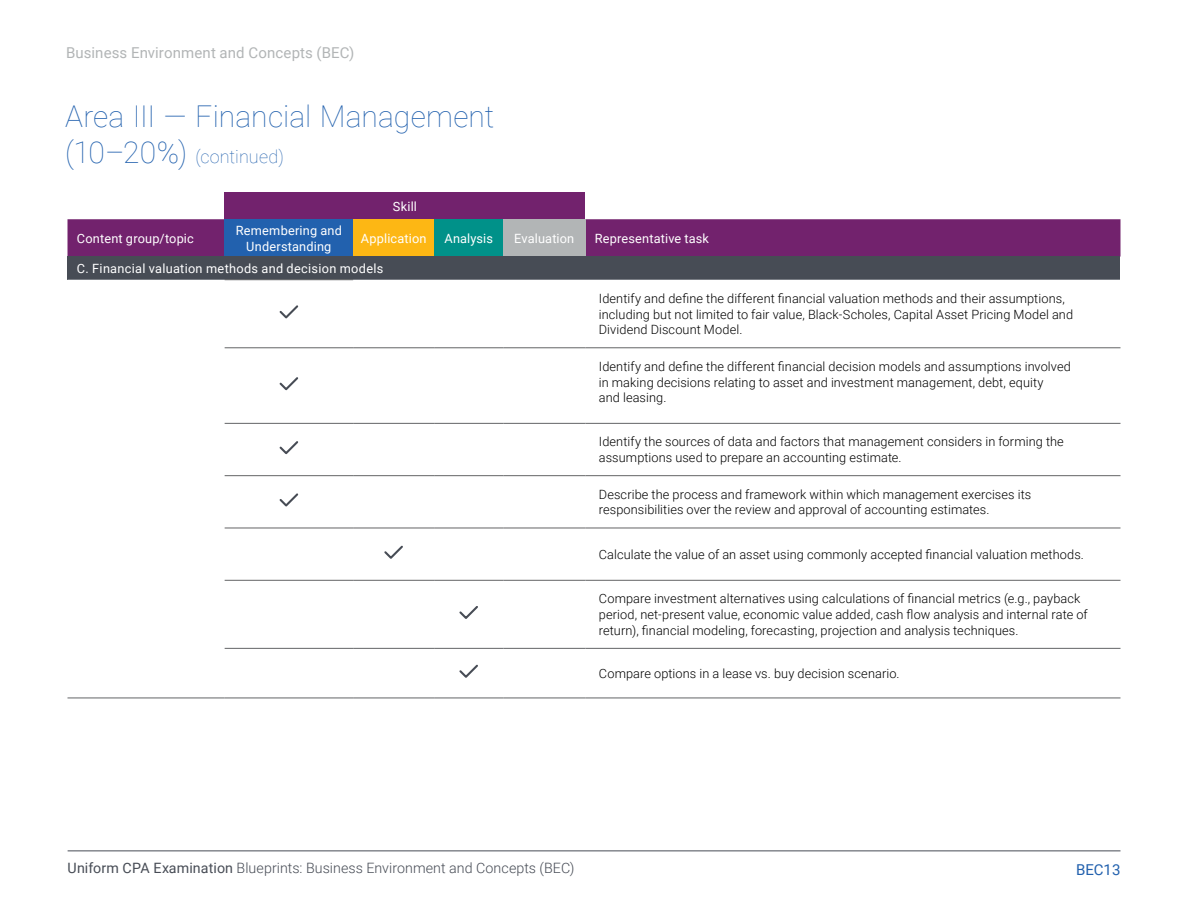
<style>
.page{position:relative;width:1188px;height:918px;background:#fff}
.page>*{position:absolute;margin:0;border:0;box-sizing:border-box;transform-origin:0 0}
.t1{font:100 30px "Roboto";letter-spacing:.005em;color:#2261ae}
.t2{font:100 18px "Roboto";letter-spacing:.01em;color:#2261ae}
.t3{font:15px "Roboto";letter-spacing:.01em;color:#b2b5b6}
.t4{font:15px "Roboto";color:#2261ae}
.t5{font:300 14.25px "Roboto";letter-spacing:.005em;color:#474c55}
.t6{font:300 12.75px/15.8px "Roboto";letter-spacing:.005em;color:#000}
.t7{font:12.75px/15.8px "Roboto";letter-spacing:.015em;color:#fff;text-align:center}
.s1{font-size:30px}
.s2{font-weight:400}
</style>
<div class="page">
<hr style="left:68px;top:850px;width:1052px;height:1px;background:#474c55">
<div style="left:225px;top:192px;width:360px;height:27px;background:#72226d"></div>
<div style="left:68px;top:219px;width:1052px;height:38px;background:#72226d"></div>
<div style="left:225px;top:219px;width:128px;height:38px;background:#2261ae"></div>
<div style="left:353px;top:219px;width:81px;height:38px;background:#fdb714"></div>
<div style="left:434px;top:219px;width:69px;height:38px;background:#009189"></div>
<div style="left:503px;top:219px;width:82px;height:38px;background:#b2b5b6"></div>
<div style="left:68px;top:257px;width:1052px;height:23px;background:#474c55"></div>
<svg style="left:68px;top:280px;width:1052px;height:418px"></svg>
<hr style="left:68px;top:698px;width:157px;height:1px;background:#636466">
<hr style="left:225px;top:279px;width:128px;height:1px;background:#636466">
<hr style="left:225px;top:348px;width:128px;height:1px;background:#636466">
<hr style="left:225px;top:423px;width:128px;height:1px;background:#636466">
<hr style="left:225px;top:475px;width:128px;height:1px;background:#636466">
<hr style="left:225px;top:528px;width:128px;height:1px;background:#636466">
<hr style="left:434px;top:580px;width:69px;height:1px;background:#636466">
<hr style="left:434px;top:648px;width:69px;height:1px;background:#636466">
<hr style="left:434px;top:698px;width:69px;height:1px;background:#636466">
<hr style="left:353px;top:348px;width:81px;height:1px;background:#636466">
<hr style="left:434px;top:348px;width:69px;height:1px;background:#636466">
<hr style="left:503px;top:348px;width:82px;height:1px;background:#636466">
<hr style="left:585px;top:348px;width:535px;height:1px;background:#636466">
<hr style="left:353px;top:423px;width:81px;height:1px;background:#636466">
<hr style="left:434px;top:423px;width:69px;height:1px;background:#636466">
<hr style="left:503px;top:423px;width:82px;height:1px;background:#636466">
<hr style="left:585px;top:423px;width:535px;height:1px;background:#636466">
<hr style="left:353px;top:475px;width:81px;height:1px;background:#636466">
<hr style="left:434px;top:475px;width:69px;height:1px;background:#636466">
<hr style="left:503px;top:475px;width:82px;height:1px;background:#636466">
<hr style="left:585px;top:475px;width:535px;height:1px;background:#636466">
<hr style="left:353px;top:528px;width:81px;height:1px;background:#636466">
<hr style="left:434px;top:528px;width:69px;height:1px;background:#636466">
<hr style="left:503px;top:528px;width:82px;height:1px;background:#636466">
<hr style="left:585px;top:528px;width:535px;height:1px;background:#636466">
<hr style="left:225px;top:580px;width:128px;height:1px;background:#636466">
<hr style="left:353px;top:580px;width:81px;height:1px;background:#636466">
<hr style="left:503px;top:580px;width:82px;height:1px;background:#636466">
<hr style="left:585px;top:580px;width:535px;height:1px;background:#636466">
<hr style="left:225px;top:648px;width:128px;height:1px;background:#636466">
<hr style="left:353px;top:648px;width:81px;height:1px;background:#636466">
<hr style="left:503px;top:648px;width:82px;height:1px;background:#636466">
<hr style="left:585px;top:648px;width:535px;height:1px;background:#636466">
<hr style="left:225px;top:698px;width:128px;height:1px;background:#636466">
<hr style="left:353px;top:698px;width:81px;height:1px;background:#636466">
<hr style="left:503px;top:698px;width:82px;height:1px;background:#636466">
<hr style="left:585px;top:698px;width:535px;height:1px;background:#636466">
<svg style="left:278px;top:303px;width:22px;height:17px"></svg>
<svg style="left:278px;top:375px;width:22px;height:17px"></svg>
<svg style="left:278px;top:439px;width:22px;height:17px"></svg>
<svg style="left:278px;top:491px;width:22px;height:17px"></svg>
<svg style="left:382px;top:544px;width:23px;height:17px"></svg>
<svg style="left:457px;top:604px;width:23px;height:17px"></svg>
<svg style="left:457px;top:663px;width:23px;height:17px"></svg>
<p class="t3" style="left:66px;top:42px;width:290px">Business Environment and Concepts (BEC)</p>
<h1 class="t1" style="left:65px;top:96px;width:431px">Area III — Financial Management</h1>
<h2 class="t2" style="left:65px;top:144px;width:220px"><span class="s1">(10–20%)</span> (continued)</h2>
<p class="t7" style="left:393px;top:198px;width:26px">Skill</p>
<p class="t7" style="left:77px;top:230px;width:118px">Content group/topic</p>
<p class="t7" style="left:236px;top:222px;width:107px">Remembering and<br>Understanding</p>
<p class="t7" style="left:361px;top:230px;width:67px">Application</p>
<p class="t7" style="left:444px;top:230px;width:50px">Analysis</p>
<p class="t7" style="left:514px;top:230px;width:61px">Evaluation</p>
<p class="t7" style="left:595px;top:230px;width:116px">Representative task</p>
<p class="t7" style="left:77px;top:260px;width:308px">C. Financial valuation methods and decision models</p>
<p class="t6" style="left:599px;top:290px;width:476px">Identify and define the different financial valuation methods and their assumptions, including but not limited to fair value, Black-Scholes, Capital Asset Pricing Model and<br>Dividend Discount Model.</p>
<p class="t6" style="left:599px;top:358px;width:474px">Identify and define the different financial decision models and assumptions involved in making decisions relating to asset and investment management, debt, equity<br>and leasing.</p>
<p class="t6" style="left:599px;top:434px;width:467px">Identify the sources of data and factors that management considers in forming the assumptions used to prepare an accounting estimate.</p>
<p class="t6" style="left:599px;top:486px;width:434px">Describe the process and framework within which management exercises its responsibilities over the review and approval of accounting estimates.</p>
<p class="t6" style="left:599px;top:546px;width:487px">Calculate the value of an asset using commonly accepted financial valuation methods.</p>
<p class="t6" style="left:599px;top:590px;width:490px">Compare investment alternatives using calculations of financial metrics (e.g., payback period, net-present value, economic value added, cash flow analysis and internal rate of return), financial modeling, forecasting, projection and analysis techniques.</p>
<p class="t6" style="left:599px;top:665px;width:302px">Compare options in a lease vs. buy decision scenario.</p>
<p class="t5" style="left:68px;top:858px;width:509px"><span class="s2">Uniform CPA Examination</span> Blueprints: Business Environment and Concepts (BEC)</p>
<p class="t4" style="left:1076px;top:859px;width:46px">BEC13</p>
</div>
